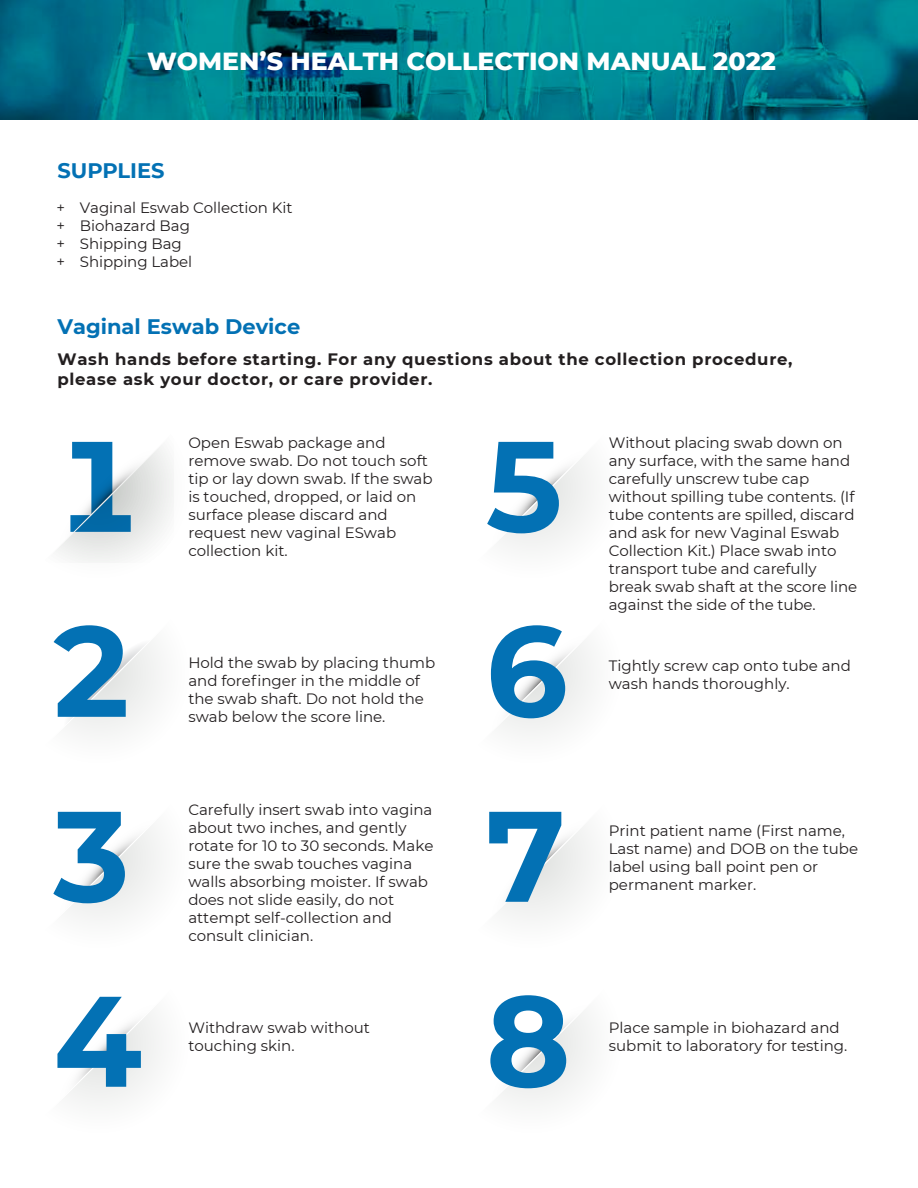
<style>
.page{position:relative;width:918px;height:1188px;background:#fff}
.page>*{position:absolute;margin:0;border:0;box-sizing:border-box;transform-origin:0 0}
.t1{font:700 128.55px/184.9px "Montserrat";color:#0371b4;text-align:justify}
.t2{font:800 25.2px "Montserrat";color:#fff}
.t3{font:700 21px "Montserrat";color:#0371b4}
.t4{font:700 16.5px/19.8px "Montserrat";letter-spacing:.04em;color:#231f20}
.t5{font:15px/18px "Montserrat";color:#231f20}
</style>
<div class="page">
<svg style="left:0;top:0;width:918px;height:119px;background:#007887"></svg>
<svg style="left:57px;top:441px;width:116px;height:121px"></svg>
<svg style="left:68px;top:642px;width:91px;height:91px"></svg>
<svg style="left:68px;top:827px;width:91px;height:91px"></svg>
<svg style="left:68px;top:1012px;width:91px;height:91px"></svg>
<svg style="left:500px;top:457px;width:91px;height:91px"></svg>
<svg style="left:500px;top:642px;width:91px;height:91px"></svg>
<svg style="left:500px;top:827px;width:91px;height:91px"></svg>
<svg style="left:500px;top:1012px;width:91px;height:91px"></svg>
<h2 class="t2" style="left:147px;top:42px;width:630px">WOMEN’S HEALTH COLLECTION MANUAL 2022</h2>
<h3 class="t3" style="left:57px;top:155px;width:109px">SUPPLIES</h3>
<p class="t5" style="left:57px;top:198px;width:237px">+ Vaginal Eswab Collection Kit + Biohazard Bag<br>+ Shipping Bag<br>+ Shipping Label</p>
<h3 class="t3" style="left:57px;top:311px;width:244px">Vaginal Eswab Device</h3>
<p class="t4" style="left:57px;top:349px;width:737px">Wash hands before starting. For any questions about the collection procedure, please ask your doctor, or care provider.</p>
<h1 class="t1" style="left:53px;top:572px;width:90px">2<br>3<br>4</h1>
<p class="t5" style="left:188px;top:433px;width:246px">Open Eswab package and remove swab. Do not touch soft tip or lay down swab. If the swab is touched, dropped, or laid on surface please discard and request new vaginal ESwab collection kit.</p>
<p class="t5" style="left:188px;top:653px;width:249px">Hold the swab by placing thumb and forefinger in the middle of the swab shaft. Do not hold the swab below the score line.</p>
<p class="t5" style="left:188px;top:800px;width:247px">Carefully insert swab into vagina about two inches, and gently rotate for 10 to 30 seconds. Make sure the swab touches vagina walls absorbing moister. If swab does not slide easily, do not attempt self-collection and consult clinician.</p>
<p class="t5" style="left:188px;top:1018px;width:183px">Withdraw swab without touching skin.</p>
<h1 class="t1" style="left:486px;top:387px;width:86px">5<br>6<br>7<br>8</h1>
<p class="t5" style="left:609px;top:433px;width:250px">Without placing swab down on any surface, with the same hand carefully unscrew tube cap without spilling tube contents. (If tube contents are spilled, discard and ask for new Vaginal Eswab<br>Collection Kit.) Place swab into transport tube and carefully break swab shaft at the score line against the side of the tube.</p>
<p class="t5" style="left:609px;top:656px;width:244px">Tightly screw cap onto tube and wash hands thoroughly.</p>
<p class="t5" style="left:609px;top:821px;width:251px">Print patient name (First name,<br>Last name) and DOB on the tube label using ball point pen or permanent marker.</p>
<p class="t5" style="left:609px;top:1018px;width:240px">Place sample in biohazard and submit to laboratory for testing.</p>
</div>
